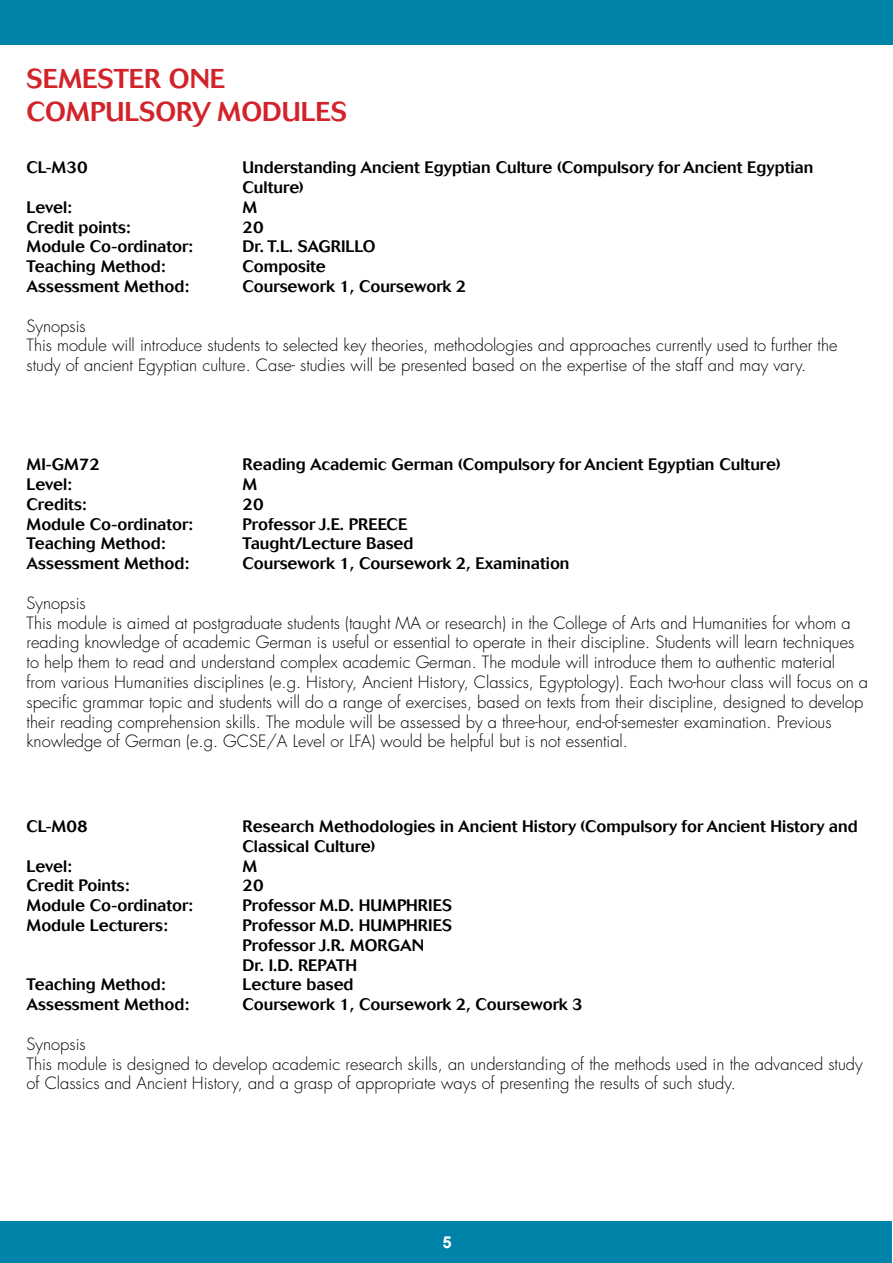
<style>
.page{position:relative;width:893px;height:1263px;background:#fff}
.page>*{position:absolute;margin:0;border:0;box-sizing:border-box;transform-origin:0 0}
.t1{font:500 27px/32.4px "Cosmos BQ";color:#d2232a}
.t2{font:300 condensed 16.5px/19.8px "Futura LT";color:#000}
.t3{font:500 16.5px/19.8px "Cosmos BQ";color:#000}
.t4{font:700 16.5px "Arial";color:#fff}
</style>
<div class="page">
<div style="left:0;top:0;width:893px;height:44px;background:#0083a9"></div>
<div style="left:0;top:1220px;width:892px;height:43px;background:#0083a9"></div>
<h1 class="t1" style="left:27px;top:63px;width:322px">SEMESTER ONE<br>COMPULSORY MODULES</h1>
<p class="t3" style="left:27px;top:158px;width:63px">CL-M30</p>
<p class="t3" style="left:243px;top:158px;width:572px">Understanding Ancient Egyptian Culture (Compulsory for Ancient Egyptian<br>Culture)</p>
<p class="t3" style="left:27px;top:197px;width:47px">Level:</p>
<p class="t3" style="left:243px;top:197px;width:16px">M</p>
<p class="t3" style="left:27px;top:217px;width:106px">Credit points:</p>
<p class="t3" style="left:243px;top:217px;width:23px">20</p>
<p class="t3" style="left:27px;top:237px;width:168px">Module Co-ordinator:</p>
<p class="t3" style="left:243px;top:237px;width:134px">Dr. T.L. SAGRILLO</p>
<p class="t3" style="left:27px;top:257px;width:141px">Teaching Method:</p>
<p class="t3" style="left:243px;top:257px;width:85px">Composite</p>
<p class="t3" style="left:27px;top:276px;width:164px">Assessment Method:</p>
<p class="t3" style="left:243px;top:276px;width:225px">Coursework 1, Coursework 2</p>
<p class="t2" style="left:27px;top:316px;width:812px">Synopsis<br>This module will introduce students to selected key theories, methodologies and approaches currently used to further the study of ancient Egyptian culture. Case- studies will be presented based on the expertise of the staff and may vary.</p>
<p class="t3" style="left:27px;top:455px;width:75px">MI-GM72</p>
<p class="t3" style="left:243px;top:455px;width:539px">Reading Academic German (Compulsory for Ancient Egyptian Culture)</p>
<p class="t3" style="left:27px;top:474px;width:47px">Level:</p>
<p class="t3" style="left:243px;top:474px;width:16px">M</p>
<p class="t3" style="left:27px;top:494px;width:62px">Credits:</p>
<p class="t3" style="left:243px;top:494px;width:23px">20</p>
<p class="t3" style="left:27px;top:514px;width:168px">Module Co-ordinator:</p>
<p class="t3" style="left:243px;top:514px;width:166px">Professor J.E. PREECE</p>
<p class="t3" style="left:27px;top:534px;width:141px">Teaching Method:</p>
<p class="t3" style="left:243px;top:534px;width:172px">Taught/Lecture Based</p>
<p class="t3" style="left:27px;top:554px;width:164px">Assessment Method:</p>
<p class="t3" style="left:243px;top:554px;width:328px">Coursework 1, Coursework 2, Examination</p>
<p class="t2" style="left:27px;top:593px;width:843px">Synopsis<br>This module is aimed at postgraduate students (taught MA or research) in the College of Arts and Humanities for whom a reading knowledge of academic German is useful or essential to operate in their discipline. Students will learn techniques to help them to read and understand complex academic German. The module will introduce them to authentic material from various Humanities disciplines (e.g. History, Ancient History, Classics, Egyptology). Each two-hour class will focus on a specific grammar topic and students will do a range of exercises, based on texts from their discipline, designed to develop their reading comprehension skills. The module will be assessed by a three-hour, end-of-semester examination. Previous knowledge of German (e.g. GCSE/A Level or LFA) would be helpful but is not essential.</p>
<p class="t3" style="left:27px;top:816px;width:63px">CL-M08</p>
<p class="t3" style="left:243px;top:816px;width:617px">Research Methodologies in Ancient History (Compulsory for Ancient History and<br>Classical Culture)</p>
<p class="t3" style="left:27px;top:856px;width:47px">Level:</p>
<p class="t3" style="left:243px;top:856px;width:16px">M</p>
<p class="t3" style="left:27px;top:876px;width:105px">Credit Points:</p>
<p class="t3" style="left:243px;top:876px;width:23px">20</p>
<p class="t3" style="left:27px;top:896px;width:168px">Module Co-ordinator:</p>
<p class="t3" style="left:243px;top:896px;width:211px">Professor M.D. HUMPHRIES</p>
<p class="t3" style="left:27px;top:915px;width:143px">Module Lecturers:</p>
<p class="t3" style="left:243px;top:915px;width:211px">Professor M.D. HUMPHRIES<br>Professor J.R. MORGAN<br>Dr. I.D. REPATH</p>
<p class="t3" style="left:27px;top:975px;width:141px">Teaching Method:</p>
<p class="t3" style="left:243px;top:975px;width:113px">Lecture based</p>
<p class="t3" style="left:27px;top:995px;width:164px">Assessment Method:</p>
<p class="t3" style="left:243px;top:995px;width:342px">Coursework 1, Coursework 2, Coursework 3</p>
<p class="t2" style="left:27px;top:1034px;width:837px">Synopsis<br>This module is designed to develop academic research skills, an understanding of the methods used in the advanced study of Classics and Ancient History, and a grasp of appropriate ways of presenting the results of such study.</p>
<p class="t4" style="left:442px;top:1232px;width:11px">5</p>
</div>
